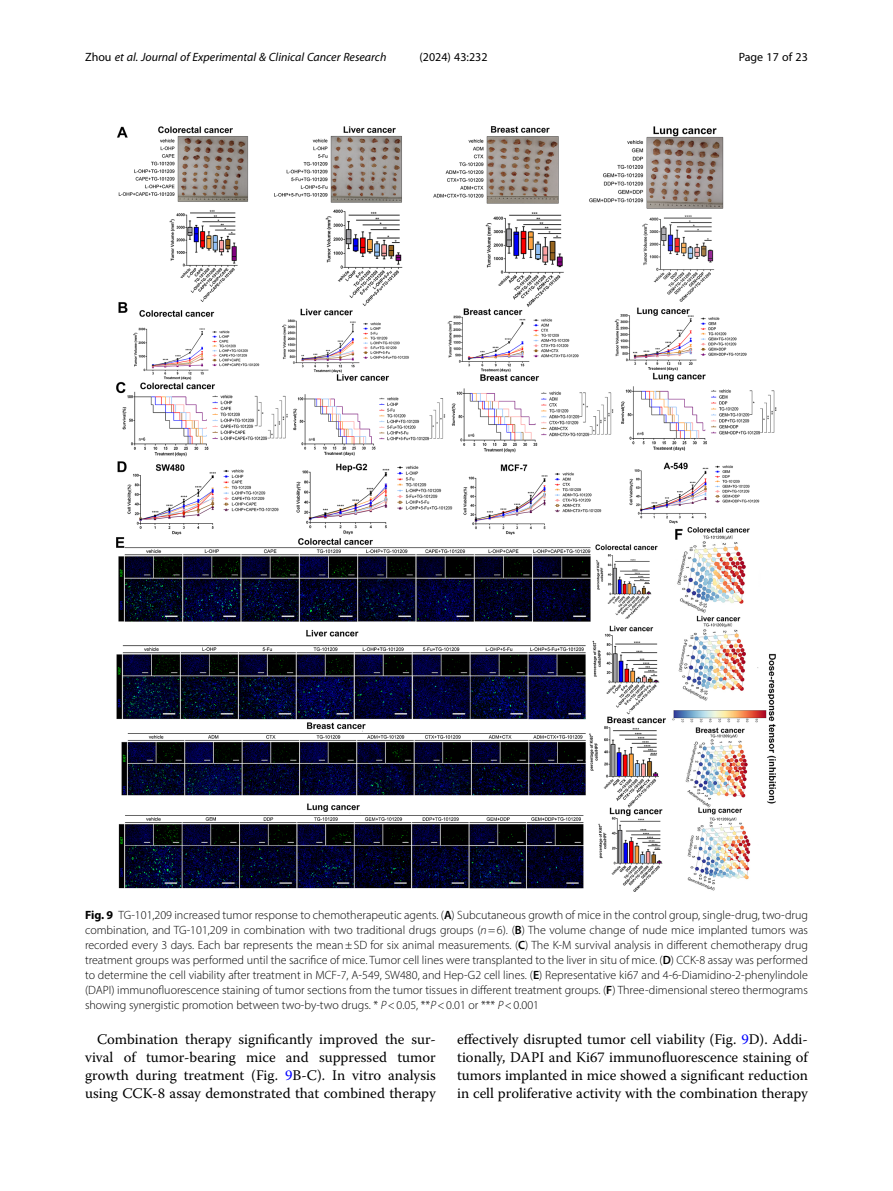
<style>
.page{position:relative;width:893px;height:1191px;background:#fff}
.page>*{position:absolute;margin:0;border:0;box-sizing:border-box;transform-origin:0 0}
.Body_Text_Indent{font:14.7px/18px "Warnock Pro";color:#000;text-align:justify}
.Figure_Caption{font:300 12px/15px "Myriad Pro";color:#000;text-align:justify}
.t1{font:italic 12px "Myriad Pro";color:#000}
.t2{font:12px "Myriad Pro";color:#000}
.s1{font-style:normal}
.s2{font-weight:700}
.s3{font-weight:600}
.s4{font-style:italic}
.s5{color:#00f}
</style>
<div class="page">
<img style="left:117px;top:126px;width:659px;height:765px">
<p class="t1" style="left:85px;top:50px;width:303px"><span class="s1">Zhou</span> et al. Journal of Experimental &amp; Clinical Cancer Research</p>
<p class="t2" style="left:420px;top:50px;width:70px">(2024) 43:232</p>
<p class="t2" style="left:739px;top:50px;width:71px">Page 17 of 23</p>
<p class="Figure_Caption" style="left:85px;top:907px;width:724px"><span class="s2">Fig. 9</span> TG-101,209 increased tumor response to chemotherapeutic agents. (<span class="s3">A</span>) Subcutaneous growth of mice in the control group, single-drug, two-drug combination, and TG-101,209 in combination with two traditional drugs groups (<span class="s4">n</span>=6). (<span class="s3">B</span>) The volume change of nude mice implanted tumors was recorded every 3 days. Each bar represents the mean±SD for six animal measurements. (<span class="s3">C</span>) The K-M survival analysis in different chemotherapy drug treatment groups was performed until the sacrifice of mice. Tumor cell lines were transplanted to the liver in situ of mice. (<span class="s3">D</span>) CCK-8 assay was performed to determine the cell viability after treatment in MCF-7, A-549, SW480, and Hep-G2 cell lines. (<span class="s3">E</span>) Representative ki67 and 4-6‐Diamidino‐2‐phenylindole (DAPI) immunofluorescence staining of tumor sections from the tumor tissues in different treatment groups. (<span class="s3">F</span>) Three-dimensional stereo thermograms showing synergistic promotion between two-by-two drugs. * <span class="s4">P</span>&lt;0.05, **<span class="s4">P</span>&lt;0.01 or *** <span class="s4">P</span>&lt;0.001</p>
<p class="Body_Text_Indent" style="left:85px;top:1030px;width:352px;text-indent:12px">Combination therapy significantly improved the sur&shy;vival of tumor-bearing mice and suppressed tumor growth during treatment (Fig. <span class="s5">9</span>B-C). In vitro analysis using CCK-8 assay demonstrated that combined therapy</p>
<p class="Body_Text_Indent" style="left:457px;top:1030px;width:352px">effectively disrupted tumor cell viability (Fig. <span class="s5">9</span>D). Addi&shy;tionally, DAPI and Ki67 immunofluorescence staining of tumors implanted in mice showed a significant reduction in cell proliferative activity with the combination therapy</p>
</div>
